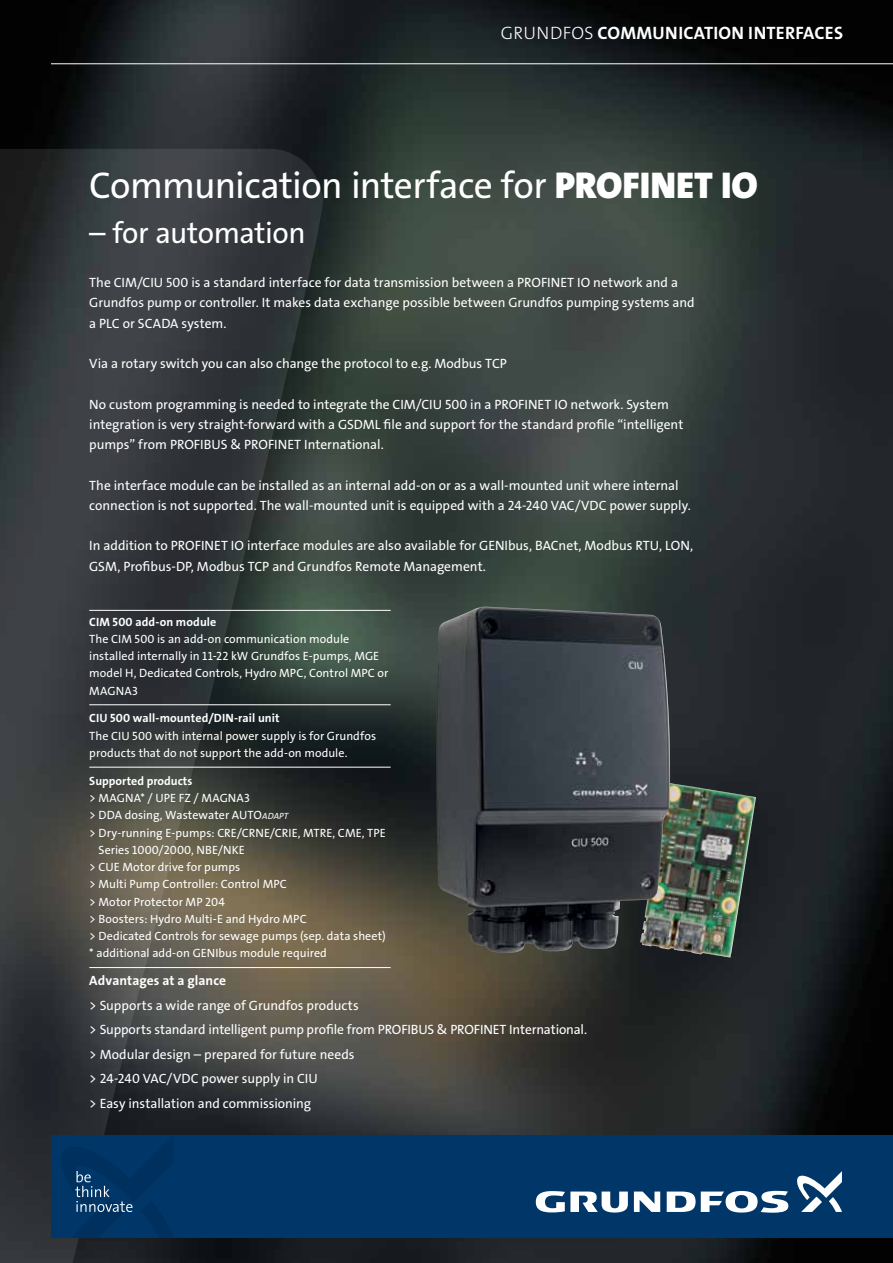
<style>
.page{position:relative;width:893px;height:1263px;background:#fff}
.page>*{position:absolute;margin:0;border:0;box-sizing:border-box;transform-origin:0 0}
.t1{font:37.5px "Grundfos The Sans OT 5 R";letter-spacing:-.02em;color:#fff}
.t2{font:30px "Grundfos The Sans OT 5 R";letter-spacing:-.015em;color:#fff}
.t3{font:18px "Grundfos The Sans V2 OT 7 B";letter-spacing:.015em;color:#fff}
.t4{font:13.5px/20.2px "Grundfos The Sans OT 5 R";color:#fff}
.t5{font:13.5px "Grundfos The Sans OT 7 B";letter-spacing:.005em;color:#fff}
.t6{font:12px/17.2px "Grundfos The Sans OT 5 R";letter-spacing:.005em;color:#fff}
.t7{font:12px "Grundfos The Sans OT 7 B";letter-spacing:.005em;color:#fff}
.s1{font-family:"Grundfos The Sans V2 OT 3 L"}
.s2{font-family:"Grundfos The Sans OT 9 BL"}
.s3{font-family:"Grundfos The Sans OT 5 R Italic";font-size:9px}
</style>
<div class="page">
<img style="left:0;top:0;width:893px;height:1263px">
<hr style="left:51px;top:63px;width:842px;height:1px;background:#fff">
<svg style="left:0;top:149px;width:325px;height:1114px;background:#3a3d3c"></svg>
<div style="left:51px;top:1135px;width:842px;height:102px;background:#003768"></div>
<svg style="left:62px;top:1137px;width:111px;height:100px"></svg>
<svg style="left:634px;top:1191px;width:26px;height:21px"></svg>
<svg style="left:536px;top:1191px;width:92px;height:21px"></svg>
<svg style="left:667px;top:1191px;width:121px;height:22px"></svg>
<svg style="left:797px;top:1171px;width:45px;height:41px"></svg>
<hr style="left:89px;top:610px;width:302px;height:1px;background:#fff">
<hr style="left:89px;top:704px;width:302px;height:1px;background:#fff">
<hr style="left:89px;top:767px;width:302px;height:1px;background:#fff">
<hr style="left:89px;top:967px;width:302px;height:1px;background:#fff">
<img style="left:436px;top:607px;width:234px;height:346px">
<h3 class="t3" style="left:501px;top:21px;width:344px"><span class="s1">GRUNDFOS</span> COMMUNICATION I NTERFACES</h3>
<h1 class="t1" style="left:89px;top:161px;width:670px">Communication interface for <span class="s2">PROFINET IO</span></h1>
<h2 class="t2" style="left:89px;top:213px;width:218px">– for automation</h2>
<p class="t4" style="left:89px;top:272px;width:607px">The CIM/CIU 500 is a standard interface for data transmission between a PROFINET IO network and a<br>Grundfos pump or controller. It makes data exchange possible between Grundfos pumping systems and a PLC or SCADA system.</p>
<p class="t4" style="left:89px;top:353px;width:419px">Via a rotary switch you can also change the protocol to e.g. Modbus TCP</p>
<p class="t4" style="left:89px;top:394px;width:596px">No custom programming is needed to integrate the CIM/CIU 500 in a PROFINET IO network. System integration is very straight-forward with a GSDML file and support for the standard profile “intelligent pumps” from PROFIBUS &amp; PROFINET International.</p>
<p class="t4" style="left:89px;top:475px;width:603px">The interface module can be installed as an internal add-on or as a wall-mounted unit where internal connection is not supported. The wall-mounted unit is equipped with a 24-240 VAC/VDC power supply.</p>
<p class="t4" style="left:89px;top:536px;width:605px">In addition to PROFINET IO interface modules are also available for GENIbus, BACnet, Modbus RTU, LON,<br>GSM, Profibus-DP, Modbus TCP and Grundfos Remote Management.</p>
<p class="t7" style="left:89px;top:614px;width:129px">CIM 500 add-on module</p>
<p class="t6" style="left:89px;top:630px;width:301px">The CIM 500 is an add-on communication module installed internally in 11-22 kW Grundfos E-pumps, MGE model H, Dedicated Controls, Hydro MPC, Control MPC or MAGNA3</p>
<p class="t7" style="left:89px;top:711px;width:192px">CIU 500 wall-mounted/DIN-rail unit</p>
<p class="t6" style="left:89px;top:727px;width:288px">The CIU 500 with internal power supply is for Grundfos products that do not support the add-on module.</p>
<p class="t7" style="left:89px;top:773px;width:105px">Supported products</p>
<p class="t6" style="left:89px;top:789px;width:162px">&gt; MAGNA* / UPE FZ / MAGNA3</p>
<p class="t6" style="left:89px;top:807px;width:201px">&gt; DDA dosing, Wastewater AUTO<span class="s3">ADAPT</span></p>
<p class="t6" style="left:89px;top:824px;width:298px">&gt; Dry-running E-pumps: CRE/CRNE/CRIE, MTRE, CME, TPE</p>
<p class="t6" style="left:99px;top:841px;width:148px">Series 1000/2000, NBE/NKE</p>
<p class="t6" style="left:89px;top:858px;width:153px">&gt; CUE Motor drive for pumps</p>
<p class="t6" style="left:89px;top:876px;width:199px">&gt; Multi Pump Controller: Control MPC</p>
<p class="t6" style="left:89px;top:893px;width:137px">&gt; Motor Protector MP 204</p>
<p class="t6" style="left:89px;top:910px;width:219px">&gt; Boosters: Hydro Multi-E and Hydro MPC</p>
<p class="t6" style="left:89px;top:927px;width:298px">&gt; Dedicated Controls for sewage pumps (sep. data sheet)</p>
<p class="t6" style="left:89px;top:945px;width:239px">* additional add-on GENIbus module required</p>
<p class="t5" style="left:89px;top:972px;width:138px">Advantages at a glance</p>
<p class="t4" style="left:89px;top:993px;width:499px;line-height:24.5px">&gt; Supports a wide range of Grundfos products<br>&gt; Supports standard intelligent pump profile from PROFIBUS &amp; PROFINET International. &gt; Modular design – prepared for future needs<br>&gt; 24-240 VAC/VDC power supply in CIU<br>&gt; Easy installation and commissioning</p>
</div>
